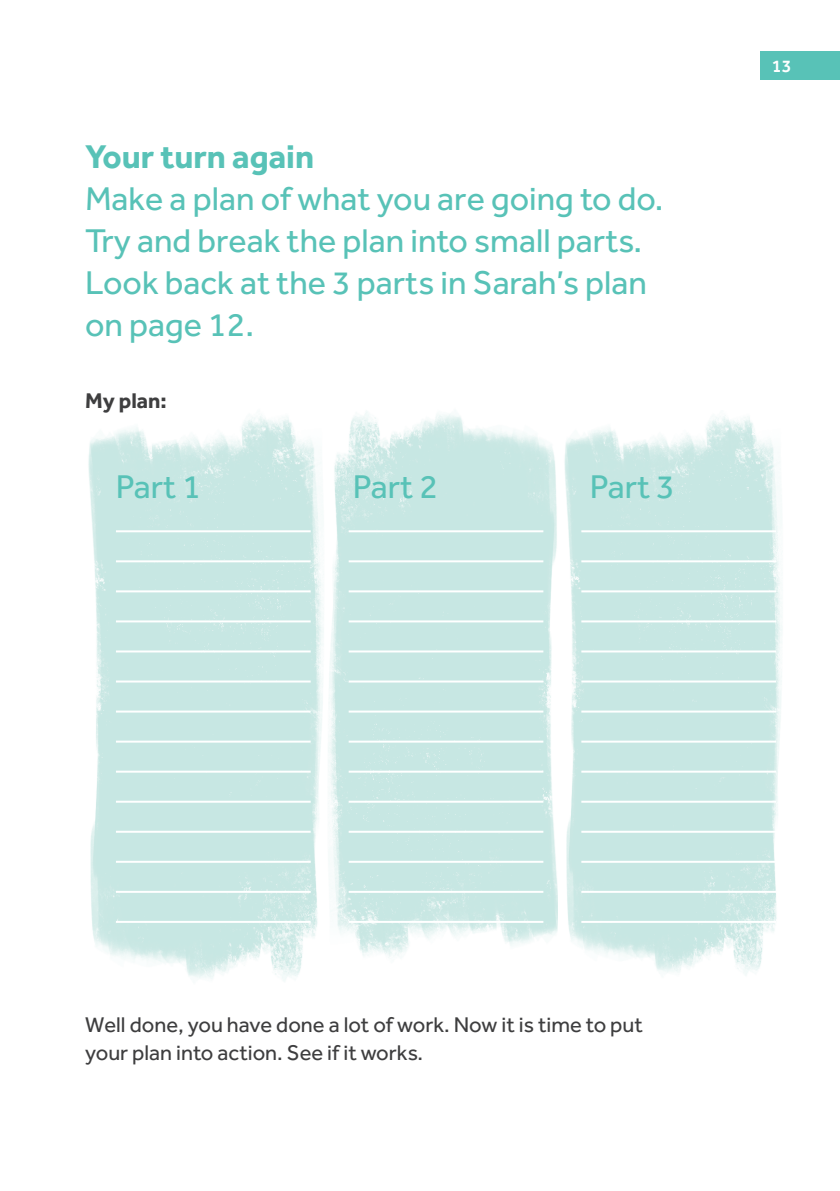
<style>
.page{position:relative;width:840px;height:1191px;background:#fff}
.page>*{position:absolute;margin:0;border:0;box-sizing:border-box;transform-origin:0 0}
.Lead_in{font:34px/42px "Effra";color:#58c2b7}
.subhead{font:700 34px "Effra";color:#58c2b7}
.body{font:22px/28px "Effra";color:#3e3e3f}
.Body_Subheading{font:700 22px "Effra";color:#3e3e3f}
.t1{font:500 18px "Effra";color:#fff}
</style>
<div class="page">
<img style="left:88px;top:416px;width:232px;height:565px">
<img style="left:320px;top:412px;width:236px;height:545px">
<img style="left:556px;top:415px;width:226px;height:560px">
<hr style="left:116px;top:530px;width:194px;height:2px;background:#fff">
<hr style="left:116px;top:560px;width:194px;height:2px;background:#fff">
<hr style="left:116px;top:590px;width:194px;height:2px;background:#fff">
<hr style="left:116px;top:620px;width:194px;height:2px;background:#fff">
<hr style="left:116px;top:650px;width:194px;height:2px;background:#fff">
<hr style="left:116px;top:680px;width:194px;height:2px;background:#fff">
<hr style="left:116px;top:710px;width:194px;height:2px;background:#fff">
<hr style="left:116px;top:740px;width:194px;height:2px;background:#fff">
<hr style="left:116px;top:770px;width:194px;height:2px;background:#fff">
<hr style="left:116px;top:800px;width:194px;height:2px;background:#fff">
<hr style="left:116px;top:830px;width:194px;height:2px;background:#fff">
<hr style="left:116px;top:860px;width:194px;height:2px;background:#fff">
<hr style="left:116px;top:891px;width:194px;height:2px;background:#fff">
<hr style="left:116px;top:921px;width:194px;height:2px;background:#fff">
<hr style="left:348px;top:530px;width:195px;height:2px;background:#fff">
<hr style="left:348px;top:560px;width:195px;height:2px;background:#fff">
<hr style="left:348px;top:590px;width:195px;height:2px;background:#fff">
<hr style="left:348px;top:620px;width:195px;height:2px;background:#fff">
<hr style="left:348px;top:650px;width:195px;height:2px;background:#fff">
<hr style="left:348px;top:680px;width:195px;height:2px;background:#fff">
<hr style="left:348px;top:710px;width:195px;height:2px;background:#fff">
<hr style="left:348px;top:740px;width:195px;height:2px;background:#fff">
<hr style="left:348px;top:770px;width:195px;height:2px;background:#fff">
<hr style="left:348px;top:800px;width:195px;height:2px;background:#fff">
<hr style="left:348px;top:830px;width:195px;height:2px;background:#fff">
<hr style="left:348px;top:860px;width:195px;height:2px;background:#fff">
<hr style="left:348px;top:891px;width:195px;height:2px;background:#fff">
<hr style="left:348px;top:921px;width:195px;height:2px;background:#fff">
<hr style="left:581px;top:530px;width:194px;height:2px;background:#fff">
<hr style="left:581px;top:560px;width:194px;height:2px;background:#fff">
<hr style="left:581px;top:590px;width:194px;height:2px;background:#fff">
<hr style="left:581px;top:620px;width:194px;height:2px;background:#fff">
<hr style="left:581px;top:650px;width:194px;height:2px;background:#fff">
<hr style="left:581px;top:680px;width:194px;height:2px;background:#fff">
<hr style="left:581px;top:710px;width:194px;height:2px;background:#fff">
<hr style="left:581px;top:740px;width:194px;height:2px;background:#fff">
<hr style="left:581px;top:770px;width:194px;height:2px;background:#fff">
<hr style="left:581px;top:800px;width:194px;height:2px;background:#fff">
<hr style="left:581px;top:830px;width:194px;height:2px;background:#fff">
<hr style="left:581px;top:860px;width:194px;height:2px;background:#fff">
<hr style="left:581px;top:891px;width:194px;height:2px;background:#fff">
<hr style="left:581px;top:921px;width:194px;height:2px;background:#fff">
<div style="left:760px;top:51px;width:79px;height:28px;background:#58c2b7"></div>
<p class="subhead" style="left:85px;top:136px;width:230px">Your turn again</p>
<p class="Lead_in" style="left:85px;top:177px;width:579px">Make a plan of what you are going to do.<br>Try and break the plan into small parts.<br>Look back at the 3 parts in Sarah’s plan on page 12.</p>
<p class="Body_Subheading" style="left:85px;top:387px;width:83px">My plan:</p>
<p class="Lead_in" style="left:116px;top:465px;width:86px">Part 1</p>
<p class="Lead_in" style="left:352px;top:465px;width:86px">Part 2</p>
<p class="Lead_in" style="left:589px;top:465px;width:86px">Part 3</p>
<p class="t1" style="left:771px;top:55px;width:21px">13</p>
<p class="body" style="left:85px;top:1010px;width:559px">Well done, you have done a lot of work. Now it is time to put your plan into action. See if it works.</p>
</div>
